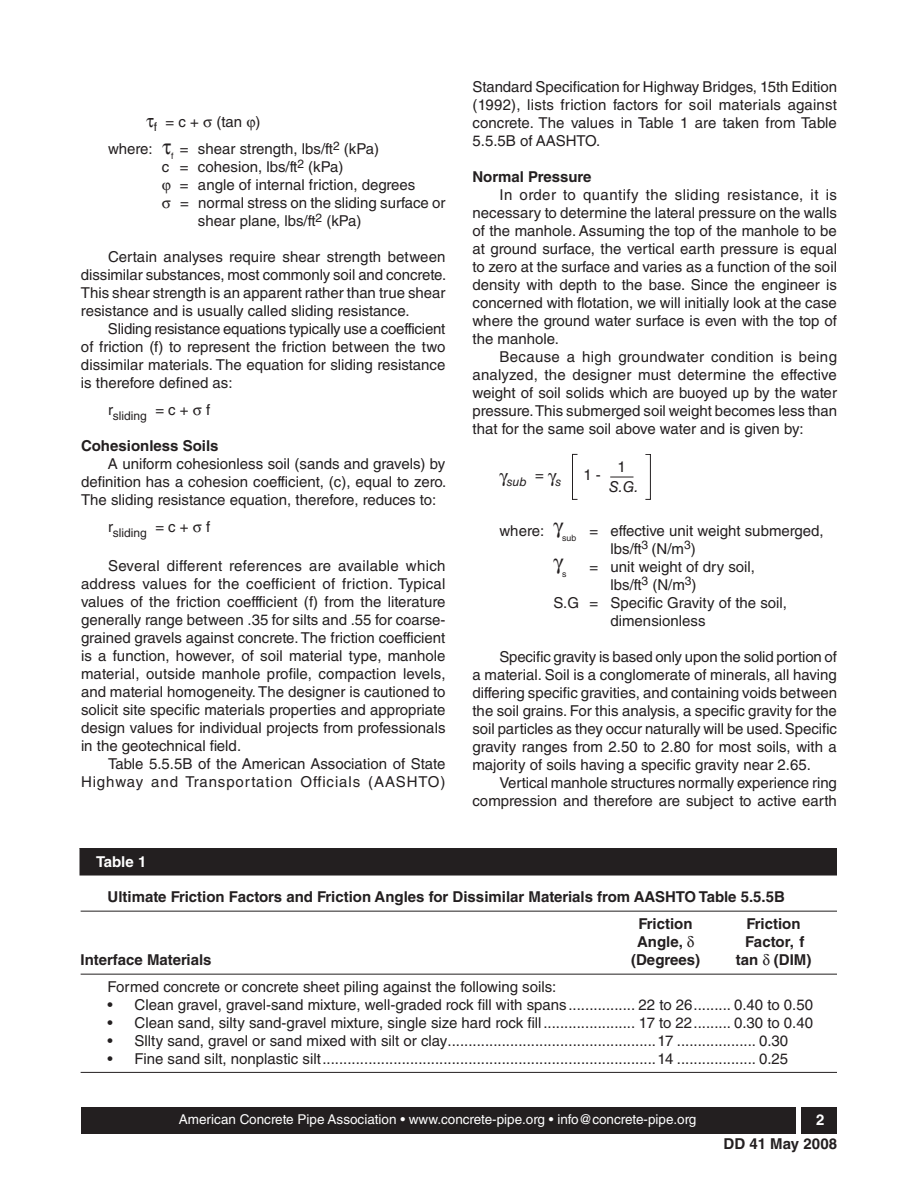
<style>
.page{position:relative;width:918px;height:1188px;background:#fff}
.page>*{position:absolute;margin:0;border:0;box-sizing:border-box;transform-origin:0 0}
.t1{font:15px/18px "Helvetica LT Std";color:#231f20;text-align:justify}
.t2{font:700 15px/27px "Helvetica LT Std";color:#231f20}
.t3{font:15px/18px "Helvetica LT Std";letter-spacing:.02em;color:#231f20;text-align:right}
.t4{font:700 15px "Helvetica LT Std";letter-spacing:-.005em;color:#fff}
.t5{font:italic 15px "Helvetica LT Std";color:#231f20}
.t6{font:13.5px "Helvetica LT Std";color:#fff}
.t7{font:12px "Helvetica LT Std";color:#231f20}
.t8{font:italic 12px "Helvetica LT Std";color:#231f20}
.t9{font:8.7px "Helvetica LT Std";color:#231f20}
</style>
<div class="page">
<div style="left:81px;top:1107px;width:714px;height:27px;background:#231f20"></div>
<div style="left:801px;top:1107px;width:36px;height:27px;background:#231f20"></div>
<svg style="left:610px;top:477px;width:23px;height:1px"></svg>
<div style="left:572px;top:454px;width:6px;height:46px;border:1px solid #231f20"></div>
<div style="left:645px;top:454px;width:6px;height:46px;border:1px solid #231f20"></div>
<hr style="left:81px;top:911px;width:756px;height:1px;background:#231f20">
<hr style="left:81px;top:974px;width:756px;height:1px;background:#231f20">
<hr style="left:81px;top:1072px;width:756px;height:1px;background:#231f20">
<hr style="left:80px;top:848px;width:757px;height:1px;background:#231f20">
<div style="left:80px;top:849px;width:757px;height:27px;background:#231f20"></div>
<p class="t1" style="left:108px;top:108px;width:273px;line-height:27.8px;text-indent:46px"><sub>f</sub> = c + (tan )<br>where: <sub>f</sub> = shear strength, lbs/ft<sup>2</sup> (kPa)</p>
<p class="t1" style="left:162px;top:159px;width:183px">c = cohesion, lbs/ft<sup>2</sup> (kPa)</p>
<p class="t1" style="left:180px;top:177px;width:237px">= angle of internal friction, degrees</p>
<p class="t1" style="left:180px;top:195px;width:267px">= normal stress on the sliding surface or</p>
<p class="t1" style="left:198px;top:213px;width:165px">shear plane, lbs/ft<sup>2</sup> (kPa)</p>
<p class="t1" style="left:81px;top:249px;width:367px;text-indent:27px">Certain analyses require shear strength between dissimilar substances, most commonly soil and concrete.<br>This shear strength is an apparent rather than true shear resistance and is usually called sliding resistance.</p>
<p class="t1" style="left:81px;top:321px;width:366px;text-indent:27px">Sliding resistance equations typically use a coefficient of friction (f) to represent the friction between the two dissimilar materials. The equation for sliding resistance is therefore defined as:</p>
<p class="t7" style="left:108px;top:411px;width:104px"><sup>r</sup>sliding <sup>=</sup> <sup>c</sup> <sup>+</sup> <sup>f</sup></p>
<p class="t2" style="left:81px;top:434px;width:139px">Cohesionless Soils</p>
<p class="t1" style="left:81px;top:456px;width:367px;text-indent:27px">A uniform cohesionless soil (sands and gravels) by definition has a cohesion coefficient, (c), equal to zero.<br>The sliding resistance equation, therefore, reduces to:</p>
<p class="t7" style="left:108px;top:528px;width:104px"><sup>r</sup>sliding <sup>=</sup> <sup>c</sup> <sup>+</sup> <sup>f</sup></p>
<p class="t1" style="left:81px;top:558px;width:366px;text-indent:27px">Several different references are available which address values for the coefficient of friction. Typical values of the friction coeffficient (f) from the literature generally range between .35 for silts and .55 for coarse&shy;grained gravels against concrete. The friction coefficient is a function, however, of soil material type, manhole material, outside manhole profile, compaction levels, and material homogeneity. The designer is cautioned to solicit site specific materials properties and appropriate design values for individual projects from professionals in the geotechnical field.</p>
<p class="t3" style="left:81px;top:756px;width:366px">Table 5.5.5B of the American Association of State<br>Highway and Transportation Officials (AASHTO)</p>
<p class="t4" style="left:96px;top:856px;width:52px">Table 1</p>
<p class="t1" style="left:472px;top:79px;width:366px">Standard Specification for Highway Bridges, 15th Edition (1992), lists friction factors for soil materials against concrete. The values in Table 1 are taken from Table 5.5.5B of AASHTO.</p>
<p class="t2" style="left:473px;top:164px;width:120px">Normal Pressure</p>
<p class="t1" style="left:473px;top:187px;width:366px;text-indent:27px">In order to quantify the sliding resistance, it is necessary to determine the lateral pressure on the walls of the manhole. Assuming the top of the manhole to be at ground surface, the vertical earth pressure is equal to zero at the surface and varies as a function of the soil density with depth to the base. Since the engineer is concerned with flotation, we will initially look at the case where the ground water surface is even with the top of the manhole.</p>
<p class="t1" style="left:473px;top:349px;width:366px;text-indent:27px">Because a high groundwater condition is being analyzed, the designer must determine the effective weight of soil solids which are buoyed up by the water pressure. This submerged soil weight becomes less than that for the same soil above water and is given by:</p>
<p class="t8" style="left:507px;top:478px;width:56px">sub <sup>=</sup> s</p>
<p class="t1" style="left:617px;top:458px;width:10px">1</p>
<p class="t1" style="left:583px;top:467px;width:19px">1 -</p>
<p class="t5" style="left:609px;top:481px;width:32px">S.G.</p>
<p class="t1" style="left:611px;top:523px;width:215px;text-indent:-111px">where: <sub>sub</sub> = effective unit weight submerged, lbs/ft<sup>3</sup> (N/m<sup>3</sup>)</p>
<p class="t9" style="left:562px;top:571px;width:6px">s</p>
<p class="t1" style="left:589px;top:559px;width:167px">= unit weight of dry soil,</p>
<p class="t1" style="left:610px;top:577px;width:88px">lbs/ft<sup>3</sup> (N/m<sup>3</sup>)</p>
<p class="t1" style="left:553px;top:595px;width:235px">S.G = Specific Gravity of the soil,</p>
<p class="t1" style="left:610px;top:613px;width:97px">dimensionless</p>
<p class="t1" style="left:472px;top:649px;width:366px;text-indent:27px">Specific gravity is based only upon the solid portion of a material. Soil is a conglomerate of minerals, all having differing specific gravities, and containing voids between the soil grains. For this analysis, a specific gravity for the soil particles as they occur naturally will be used. Specific gravity ranges from 2.50 to 2.80 for most soils, with a majority of soils having a specific gravity near 2.65.</p>
<p class="t1" style="left:472px;top:775px;width:366px;text-align:right">Vertical manhole structures normally experience ring compression and therefore are subject to active earth</p>
<p class="t2" style="left:639px;top:884px;width:148px;text-indent:-531px">Ultimate Friction Factors and Friction Angles for Dissimilar Materials from AASHTO Table 5.5.5B<br>Friction</p>
<p class="t2" style="left:747px;top:911px;width:55px">Friction</p>
<p class="t2" style="left:637px;top:929px;width:47px">Angle,</p>
<p class="t2" style="left:745px;top:929px;width:61px">Factor, f</p>
<p class="t2" style="left:81px;top:947px;width:133px">Interface Materials</p>
<p class="t2" style="left:631px;top:947px;width:70px">(Degrees)</p>
<p class="t2" style="left:736px;top:947px;width:77px">tan (DIM)</p>
<p class="t1" style="left:108px;top:979px;width:450px">Formed concrete or concrete sheet piling against the following soils:</p>
<p class="t1" style="left:108px;top:997px;width:707px">• Clean gravel, gravel-sand mixture, well-graded rock fill with spans ................ 22 to 26 ......... 0.40 to 0.50</p>
<p class="t1" style="left:108px;top:1015px;width:707px">• Clean sand, silty sand-gravel mixture, single size hard rock fill ...................... 17 to 22 ......... 0.30 to 0.40</p>
<p class="t1" style="left:108px;top:1033px;width:682px">• Sllty sand, gravel or sand mixed with silt or clay ..................................................17 ................... 0.30</p>
<p class="t1" style="left:108px;top:1051px;width:682px">• Fine sand silt, nonplastic silt ................................................................................14 ................... 0.25</p>
<p class="t6" style="left:179px;top:1115px;width:519px">American Concrete Pipe Association • www.concrete-pipe.org • info@concrete-pipe.org</p>
<p class="t4" style="left:816px;top:1115px;width:10px">2</p>
<p class="t2" style="left:724px;top:1132px;width:115px">DD 41 May 2008</p>
</div>
